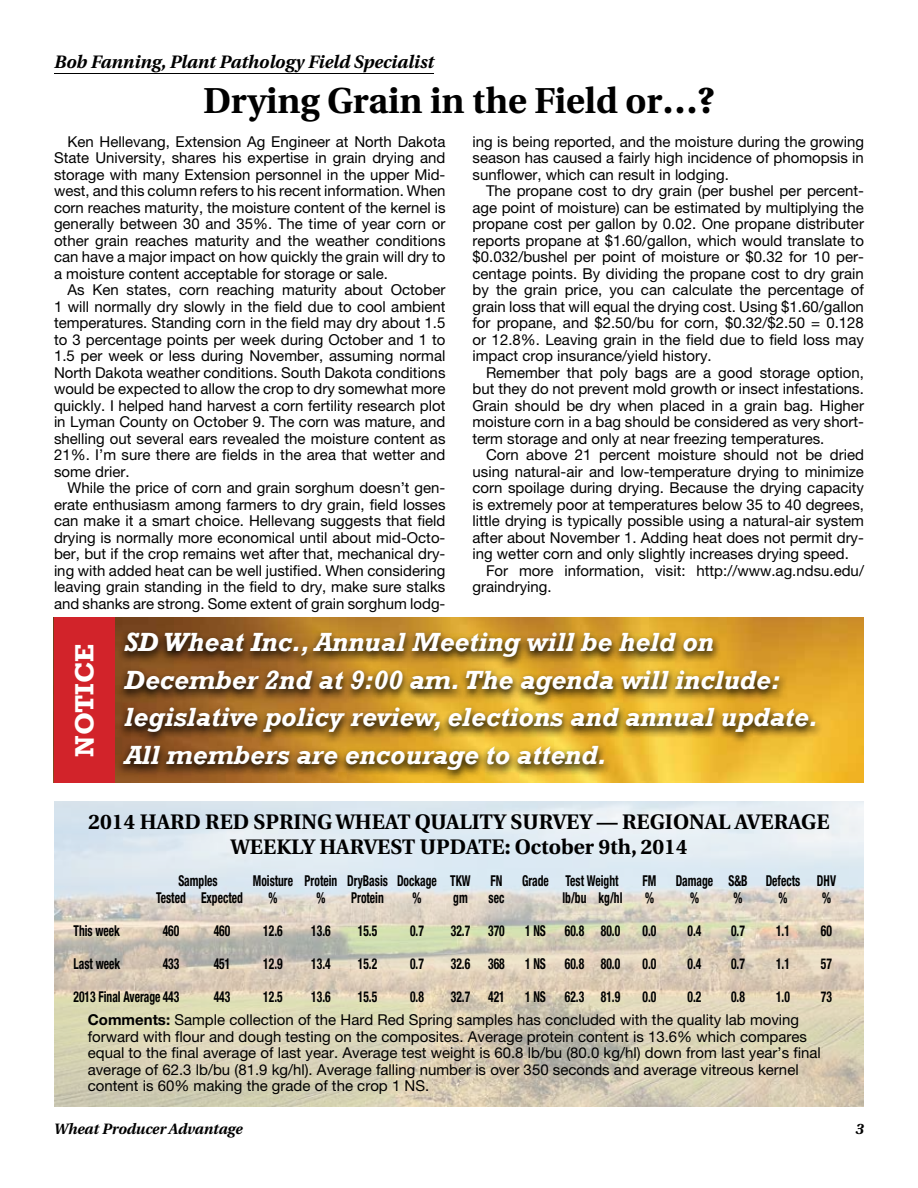
<style>
.page{position:relative;width:918px;height:1188px;background:#fff}
.page>*{position:absolute;margin:0;border:0;box-sizing:border-box;transform-origin:0 0}
.t1{font:700 36px "Utopia";color:#000}
.t2{font:italic 700 27px/37.5px "Rockwell";color:#fff}
.t3{font:700 27px "Rockwell";color:#fff}
.t4{font:700 21px/25.2px "Utopia";color:#000;text-align:center}
.t5{font:italic 700 18px "Utopia";color:#000}
.t6{font:15px/16.5px "Helvetica Neue CELT";color:#000;text-align:justify}
.t7{font:700 condensed 15px "Helvetica Neue LTCE";color:#000;scale:.77 1}
.t8{font:italic 700 15px "Utopia";color:#000}
.s1{font-weight:700}
</style>
<div class="page">
<img style="left:54px;top:801px;width:810px;height:306px">
<hr style="left:54px;top:73px;width:380px;height:1px;background:#000">
<img style="left:114px;top:618px;width:750px;height:165px">
<svg style="left:115px;top:629px;width:708px;height:153px;background:#aa7d24"></svg>
<div style="left:54px;top:618px;width:60px;height:165px;background:#d2232a"></div>
<p class="t5" style="left:54px;top:51px;width:382px">Bob Fanning, Plant Pathology Field Specialist</p>
<h1 class="t1" style="left:203px;top:80px;width:513px">Drying Grain in the Field or…?</h1>
<p class="t6" style="left:472px;top:133px;width:393px">ing is being reported, and the moisture during the growing season has caused a fairly high incidence of phomopsis in sunflower, which can result in lodging.</p>
<p class="t6" style="left:472px;top:183px;width:393px;text-indent:14px">The propane cost to dry grain (per bushel per percent&shy;age point of moisture) can be estimated by multiplying the propane cost per gallon by 0.02. One propane distributer reports propane at $1.60/gallon, which would translate to $0.032/bushel per point of moisture or $0.32 for 10 per&shy;centage points. By dividing the propane cost to dry grain by the grain price, you can calculate the percentage of grain loss that will equal the drying cost. Using $1.60/gallon for propane, and $2.50/bu for corn, $0.32/$2.50 = 0.128 or 12.8%. Leaving grain in the field due to field loss may impact crop insurance/yield history.</p>
<p class="t6" style="left:472px;top:364px;width:393px;text-indent:14px">Remember that poly bags are a good storage option, but they do not prevent mold growth or insect infestations.<br>Grain should be dry when placed in a grain bag. Higher moisture corn in a bag should be considered as very short&shy;term storage and only at near freezing temperatures.</p>
<p class="t6" style="left:472px;top:447px;width:393px;text-indent:14px">Corn above 21 percent moisture should not be dried using natural-air and low-temperature drying to minimize corn spoilage during drying. Because the drying capacity is extremely poor at temperatures below 35 to 40 degrees, little drying is typically possible using a natural-air system after about November 1. Adding heat does not permit dry&shy;ing wetter corn and only slightly increases drying speed.</p>
<p class="t6" style="left:472px;top:562px;width:393px;text-indent:14px">For more information, visit: http://www.ag.ndsu.edu/ graindrying.</p>
<p class="t6" style="left:54px;top:133px;width:393px;text-indent:14px">Ken Hellevang, Extension Ag Engineer at North Dakota State University, shares his expertise in grain drying and storage with many Extension personnel in the upper Mid&shy;west, and this column refers to his recent information. When corn reaches maturity, the moisture content of the kernel is generally between 30 and 35%. The time of year corn or other grain reaches maturity and the weather conditions can have a major impact on how quickly the grain will dry to a moisture content acceptable for storage or sale.</p>
<p class="t6" style="left:54px;top:282px;width:393px;text-indent:14px">As Ken states, corn reaching maturity about October 1 will normally dry slowly in the field due to cool ambient temperatures. Standing corn in the field may dry about 1.5 to 3 percentage points per week during October and 1 to 1.5 per week or less during November, assuming normal North Dakota weather conditions. South Dakota conditions would be expected to allow the crop to dry somewhat more quickly. I helped hand harvest a corn fertility research plot in Lyman County on October 9. The corn was mature, and shelling out several ears revealed the moisture content as 21%. I’m sure there are fields in the area that wetter and some drier.</p>
<p class="t6" style="left:54px;top:480px;width:393px;text-indent:14px">While the price of corn and grain sorghum doesn’t gen&shy;erate enthusiasm among farmers to dry grain, field losses can make it a smart choice. Hellevang suggests that field drying is normally more economical until about mid-Octo&shy;ber, but if the crop remains wet after that, mechanical dry&shy;ing with added heat can be well justified. When considering leaving grain standing in the field to dry, make sure stalks and shanks are strong. Some extent of grain sorghum lodg-</p>
<h2 class="t3" style="left:68px;top:757px;width:114px;rotate:-90deg">NOTICE</h2>
<h2 class="t2" style="left:124px;top:624px;width:695px">SD Wheat Inc., Annual Meeting will be held on<br>December 2nd at 9:00 am. The agenda will include: legislative policy review, elections and annual update.</h2>
<h2 class="t2" style="left:124px;top:736px;width:484px">All members are encourage to attend.</h2>
<h3 class="t4" style="left:88px;top:809px;width:743px">2014 HARD RED SPRING WHEAT QUALITY SURVEY — REGIONAL AVERAGE<br>WEEKLY HARVEST UPDATE: October 9th, 2014</h3>
<p class="t7" style="left:178px;top:872px;width:53px">Samples</p>
<p class="t7" style="left:253px;top:872px;width:285px">Moisture Protein DryBasis Dockage TKW</p>
<p class="t7" style="left:491px;top:872px;width:17px">FN</p>
<p class="t7" style="left:522px;top:872px;width:127px">Grade Test Weight</p>
<p class="t7" style="left:643px;top:872px;width:20px">FM</p>
<p class="t7" style="left:676px;top:872px;width:210px">Damage S&amp;B Defects DHV</p>
<p class="t7" style="left:156px;top:889px;width:114px">Tested Expected</p>
<p class="t7" style="left:269px;top:889px;width:13px">%</p>
<p class="t7" style="left:317px;top:889px;width:13px">%</p>
<p class="t7" style="left:351px;top:889px;width:44px">Protein</p>
<p class="t7" style="left:413px;top:889px;width:13px">%</p>
<p class="t7" style="left:453px;top:889px;width:20px">gm</p>
<p class="t7" style="left:489px;top:889px;width:22px">sec</p>
<p class="t7" style="left:563px;top:889px;width:79px">lb/bu kg/hl</p>
<p class="t7" style="left:645px;top:889px;width:13px">%</p>
<p class="t7" style="left:690px;top:889px;width:13px">%</p>
<p class="t7" style="left:734px;top:889px;width:13px">%</p>
<p class="t7" style="left:779px;top:889px;width:13px">%</p>
<p class="t7" style="left:822px;top:889px;width:13px">%</p>
<p class="t7" style="left:74px;top:922px;width:62px">This week</p>
<p class="t7" style="left:163px;top:922px;width:23px">460</p>
<p class="t7" style="left:214px;top:922px;width:23px">460</p>
<p class="t7" style="left:263px;top:922px;width:27px">12.6</p>
<p class="t7" style="left:311px;top:922px;width:27px">13.6</p>
<p class="t7" style="left:358px;top:922px;width:27px">15.5</p>
<p class="t7" style="left:410px;top:922px;width:20px">0.7</p>
<p class="t7" style="left:451px;top:922px;width:72px">32.7 370</p>
<p class="t7" style="left:525px;top:922px;width:29px">1 NS</p>
<p class="t7" style="left:565px;top:922px;width:73px">60.8 80.0</p>
<p class="t7" style="left:643px;top:922px;width:19px">0.0</p>
<p class="t7" style="left:688px;top:922px;width:19px">0.4</p>
<p class="t7" style="left:731px;top:922px;width:20px">0.7</p>
<p class="t7" style="left:776px;top:922px;width:19px">1.1</p>
<p class="t7" style="left:821px;top:922px;width:16px">60</p>
<p class="t7" style="left:74px;top:955px;width:62px">Last week</p>
<p class="t7" style="left:163px;top:955px;width:23px">433</p>
<p class="t7" style="left:214px;top:955px;width:23px">451</p>
<p class="t7" style="left:263px;top:955px;width:27px">12.9</p>
<p class="t7" style="left:311px;top:955px;width:27px">13.4</p>
<p class="t7" style="left:358px;top:955px;width:27px">15.2</p>
<p class="t7" style="left:410px;top:955px;width:19px">0.7</p>
<p class="t7" style="left:451px;top:955px;width:72px">32.6 368</p>
<p class="t7" style="left:525px;top:955px;width:29px">1 NS</p>
<p class="t7" style="left:565px;top:955px;width:73px">60.8 80.0</p>
<p class="t7" style="left:643px;top:955px;width:19px">0.0</p>
<p class="t7" style="left:688px;top:955px;width:19px">0.4</p>
<p class="t7" style="left:731px;top:955px;width:20px">0.7</p>
<p class="t7" style="left:776px;top:955px;width:19px">1.1</p>
<p class="t7" style="left:821px;top:955px;width:16px">57</p>
<p class="t7" style="left:74px;top:988px;width:139px">2013 Final Average 443</p>
<p class="t7" style="left:214px;top:988px;width:23px">443</p>
<p class="t7" style="left:263px;top:988px;width:27px">12.5</p>
<p class="t7" style="left:311px;top:988px;width:27px">13.6</p>
<p class="t7" style="left:358px;top:988px;width:27px">15.5</p>
<p class="t7" style="left:410px;top:988px;width:19px">0.8</p>
<p class="t7" style="left:451px;top:988px;width:72px">32.7 421</p>
<p class="t7" style="left:525px;top:988px;width:29px">1 NS</p>
<p class="t7" style="left:565px;top:988px;width:73px">62.3 81.9</p>
<p class="t7" style="left:643px;top:988px;width:19px">0.0</p>
<p class="t7" style="left:688px;top:988px;width:19px">0.2</p>
<p class="t7" style="left:731px;top:988px;width:20px">0.8</p>
<p class="t7" style="left:776px;top:988px;width:19px">1.0</p>
<p class="t7" style="left:821px;top:988px;width:16px">73</p>
<p class="t6" style="left:88px;top:1012px;width:735px;text-align:left"><span class="s1">Comments:</span> Sample collection of the Hard Red Spring samples has concluded with the quality lab moving forward with flour and dough testing on the composites. Average protein content is 13.6% which compares equal to the final average of last year. Average test weight is 60.8 lb/bu (80.0 kg/hl) down from last year’s final average of 62.3 lb/bu (81.9 kg/hl). Average falling number is over 350 seconds and average vitreous kernel content is 60% making the grade of the crop 1 NS.</p>
<p class="t8" style="left:54px;top:1120px;width:190px">Wheat Producer Advantage</p>
<p class="t8" style="left:856px;top:1120px;width:10px">3</p>
</div>
